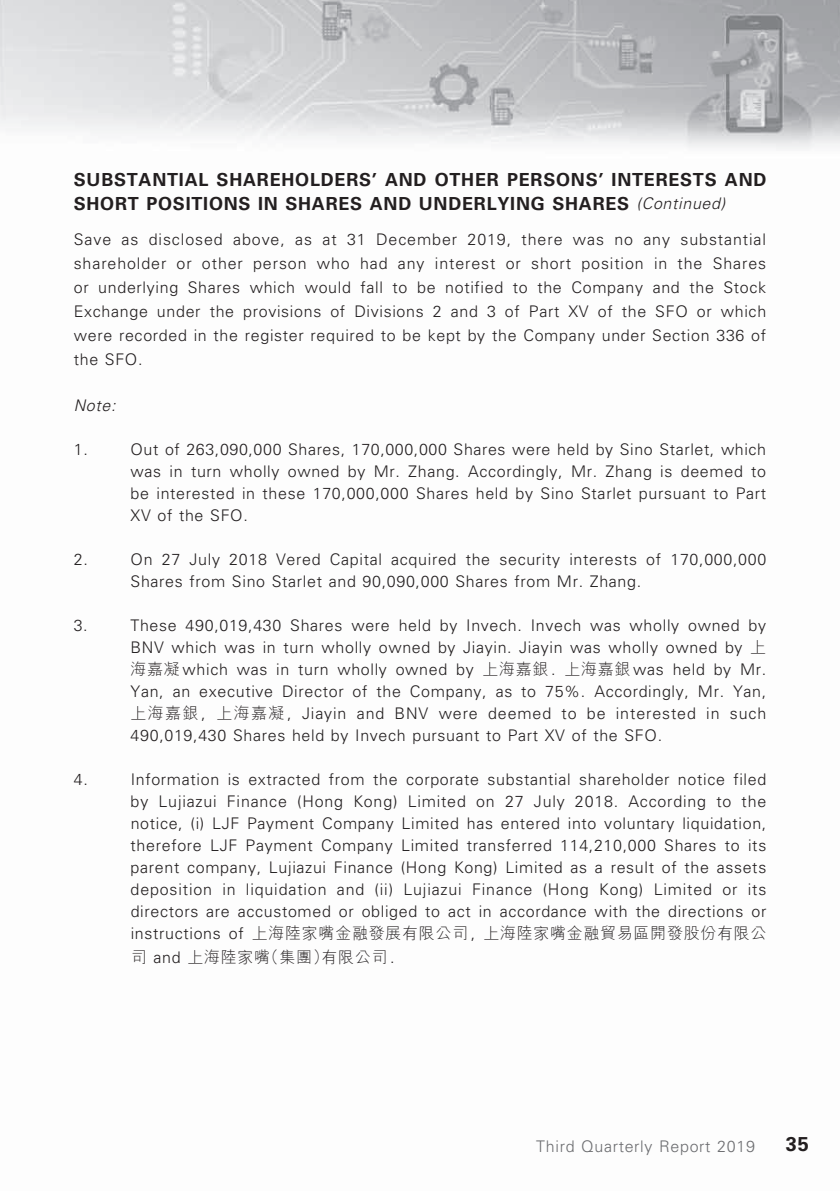
<style>
.page{position:relative;width:840px;height:1191px;background:#fff}
.page>*{position:absolute;margin:0;border:0;box-sizing:border-box;transform-origin:0 0}
.t1{font:700 20px "Univers LT Std";color:#231f20}
.t2{font:700 18px/24px "Univers";letter-spacing:.04em;color:#231f20}
.t3{font:300 16px/22px "Univers";letter-spacing:.04em;color:#231f20;text-align:justify}
.t4{font:300 16px/24px "M Hei HK";letter-spacing:.04em;color:#231f20}
.t5{font:300 16px "Univers";letter-spacing:.04em;color:#6c6d70}
.t6{font:italic 300 16px "Univers";color:#231f20}
.s1{font-weight:300;font-style:italic;font-size:16px}
.s2{font-family:"M Hei HK"}
.s3{font-family:"Univers"}
</style>
<div class="page">
<img style="left:0;top:0;width:839px;height:149px">
<p class="t2" style="left:74px;top:167px;width:693px">SUBSTANTIAL SHAREHOLDERS’ AND OTHER PERSONS’ INTERESTS AND<br>SHORT POSITIONS IN SHARES AND UNDERLYING SHARES <span class="s1">(Continued)</span></p>
<p class="t3" style="left:74px;top:227px;width:693px;line-height:24px">Save as disclosed above, as at 31 December 2019, there was no any substantial shareholder or other person who had any interest or short position in the Shares or underlying Shares which would fall to be notified to the Company and the Stock Exchange under the provisions of Divisions 2 and 3 of Part XV of the SFO or which were recorded in the register required to be kept by the Company under Section 336 of the SFO.</p>
<p class="t6" style="left:74px;top:396px;width:43px">Note:</p>
<p class="t3" style="left:74px;top:438px;width:16px">1.</p>
<p class="t3" style="left:130px;top:438px;width:637px">Out of 263,090,000 Shares, 170,000,000 Shares were held by Sino Starlet, which was in turn wholly owned by Mr. Zhang. Accordingly, Mr. Zhang is deemed to be interested in these 170,000,000 Shares held by Sino Starlet pursuant to Part XV of the SFO.</p>
<p class="t3" style="left:74px;top:548px;width:16px">2.</p>
<p class="t3" style="left:130px;top:548px;width:637px">On 27 July 2018 Vered Capital acquired the security interests of 170,000,000<br>Shares from Sino Starlet and 90,090,000 Shares from Mr. Zhang.</p>
<p class="t3" style="left:74px;top:614px;width:16px">3.</p>
<p class="t3" style="left:130px;top:614px;width:637px">These 490,019,430 Shares were held by Invech. Invech was wholly owned by BNV which was in turn wholly owned by Jiayin. Jiayin was wholly owned by <span class="s2">上海嘉凝</span> which was in turn wholly owned by <span class="s2">上海嘉銀</span> . <span class="s2">上海嘉銀</span> was held by Mr.<br>Yan, an executive Director of the Company, as to 75%. Accordingly, Mr. Yan,<span class="s2">上海嘉銀</span> , <span class="s2">上海嘉凝</span> , Jiayin and BNV were deemed to be interested in such 490,019,430 Shares held by Invech pursuant to Part XV of the SFO.</p>
<p class="t3" style="left:74px;top:768px;width:16px">4.</p>
<p class="t3" style="left:130px;top:768px;width:637px">Information is extracted from the corporate substantial shareholder notice filed by Lujiazui Finance (Hong Kong) Limited on 27 July 2018. According to the notice, (i) LJF Payment Company Limited has entered into voluntary liquidation, therefore LJF Payment Company Limited transferred 114,210,000 Shares to its parent company, Lujiazui Finance (Hong Kong) Limited as a result of the assets deposition in liquidation and (ii) Lujiazui Finance (Hong Kong) Limited or its directors are accustomed or obliged to act in accordance with the directions or</p>
<p class="t4" style="left:131px;top:920px;width:637px"><span class="s3">instructions of</span> 上海陸家嘴金融發展有限公司 <span class="s3">,</span> 上海陸家嘴金融貿易區開發股份有限公司 <span class="s3">and</span> 上海陸家嘴（集團）有限公司 <span class="s3">.</span></p>
<p class="t5" style="left:536px;top:1137px;width:220px">Third Quarterly Report 2019</p>
<p class="t1" style="left:785px;top:1132px;width:25px">35</p>
</div>
